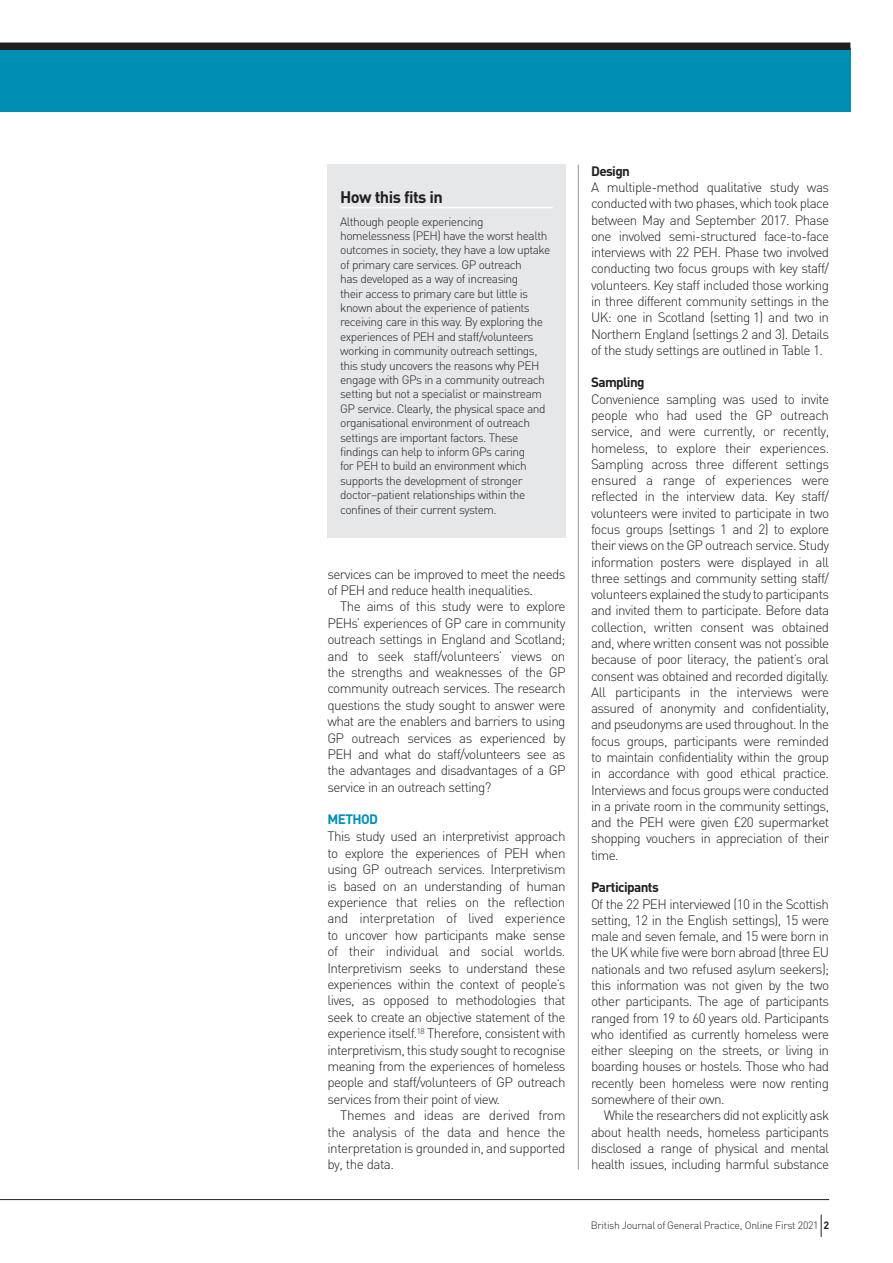
<style>
.page{position:relative;width:893px;height:1263px;background:#fff}
.page>*{position:absolute;margin:0;border:0;box-sizing:border-box;transform-origin:0 0}
.t1{font:700 16.5px "DIN";letter-spacing:-.035em;color:#231f20}
.t2{font:300 13.5px/16.4px "DIN";letter-spacing:-.045em;color:#231f20;text-align:justify}
.t3{font:700 13.5px "DIN";letter-spacing:-.045em;color:#231f20}
.t4{font:700 13.5px "DIN";letter-spacing:-.045em;color:#008fb3}
.t5{font:300 12px/14.4px "DIN";letter-spacing:-.04em;color:#231f20}
.t6{font:300 10.5px "DIN";letter-spacing:-.025em;color:#231f20}
.s1{font-weight:700}
</style>
<div class="page">
<div style="left:0;top:48px;width:850px;height:63px;background:#008fb3"></div>
<div style="left:0;top:43px;width:850px;height:7px;background:#231f20"></div>
<hr style="left:578px;top:165px;width:1px;height:1004px;background:#939598">
<hr style="left:0;top:1199px;width:829px;height:1px;background:#231f20">
<svg style="left:821px;top:1214px;width:1px;height:23px"></svg>
<div style="left:327px;top:165px;width:239px;height:373px;background:#e6e7e9"></div>
<hr style="left:340px;top:207px;width:213px;height:1px;background:#fff">
<p class="t1" style="left:340px;top:186px;width:104px">How this fits in</p>
<p class="t5" style="left:340px;top:214px;width:212px">Although people experiencing homelessness (PEH) have the worst health outcomes in society, they have a low uptake of primary care services. GP outreach<br>has developed as a way of increasing<br>their access to primary care but little is known about the experience of patients receiving care in this way. By exploring the experiences of PEH and staff/volunteers working in community outreach settings, this study uncovers the reasons why PEH engage with GPs in a community outreach setting but not a specialist or mainstream GP service. Clearly, the physical space and organisational environment of outreach settings are important factors. These findings can help to inform GPs caring<br>for PEH to build an environment which supports the development of stronger doctor–patient relationships within the confines of their current system.</p>
<p class="t2" style="left:327px;top:565px;width:240px">services can be improved to meet the needs of PEH and reduce health inequalities.</p>
<p class="t2" style="left:327px;top:598px;width:240px;text-indent:13px">The aims of this study were to explore PEHs’ experiences of GP care in community outreach settings in England and Scotland; and to seek staff/volunteers’ views on the strengths and weaknesses of the GP community outreach services. The research questions the study sought to answer were what are the enablers and barriers to using GP outreach services as experienced by PEH and what do staff/volunteers see as the advantages and disadvantages of a GP service in an outreach setting?</p>
<p class="t4" style="left:327px;top:810px;width:52px">METHOD</p>
<p class="t2" style="left:327px;top:828px;width:240px">This study used an interpretivist approach to explore the experiences of PEH when using GP outreach services. Interpretivism is based on an understanding of human experience that relies on the reflection and interpretation of lived experience to uncover how participants make sense of their individual and social worlds.<br>Interpretivism seeks to understand these experiences within the context of people’s lives, as opposed to methodologies that seek to create an objective statement of the experience itself.<sup>18</sup> Therefore, consistent with interpretivism, this study sought to recognise meaning from the experiences of homeless people and staff/volunteers of GP outreach services from their point of view.</p>
<p class="t2" style="left:327px;top:1107px;width:240px;text-indent:13px">Themes and ideas are derived from the analysis of the data and hence the interpretation is grounded in, and supported by, the data.</p>
<p class="t3" style="left:591px;top:162px;width:40px">Design</p>
<p class="t2" style="left:591px;top:179px;width:240px">A multiple-method qualitative study was conducted with two phases, which took place between May and September 2017. Phase one involved semi-structured face-to-face interviews with 22 PEH. Phase two involved conducting two focus groups with key staff/ volunteers. Key staff included those working in three different community settings in the UK: one in Scotland (setting 1) and two in Northern England (settings 2 and 3). Details of the study settings are outlined in Table 1.</p>
<p class="t3" style="left:591px;top:374px;width:55px">Sampling</p>
<p class="t2" style="left:591px;top:391px;width:240px">Convenience sampling was used to invite people who had used the GP outreach service, and were currently, or recently, homeless, to explore their experiences.<br>Sampling across three different settings ensured a range of experiences were reflected in the interview data. Key staff/ volunteers were invited to participate in two focus groups (settings 1 and 2) to explore their views on the GP outreach service. Study information posters were displayed in all three settings and community setting staff/ volunteers explained the study to participants and invited them to participate. Before data collection, written consent was obtained and, where written consent was not possible because of poor literacy, the patient’s oral consent was obtained and recorded digitally.<br>All participants in the interviews were assured of anonymity and confidentiality, and pseudonyms are used throughout. In the focus groups, participants were reminded to maintain confidentiality within the group in accordance with good ethical practice.<br>Interviews and focus groups were conducted in a private room in the community settings, and the PEH were given £20 supermarket shopping vouchers in appreciation of their time.</p>
<p class="t3" style="left:591px;top:878px;width:69px">Participants</p>
<p class="t2" style="left:591px;top:895px;width:240px">Of the 22 PEH interviewed (10 in the Scottish setting, 12 in the English settings), 15 were male and seven female, and 15 were born in the UK while five were born abroad (three EU nationals and two refused asylum seekers); this information was not given by the two other participants. The age of participants ranged from 19 to 60 years old. Participants who identified as currently homeless were either sleeping on the streets, or living in boarding houses or hostels. Those who had recently been homeless were now renting somewhere of their own.</p>
<p class="t2" style="left:591px;top:1107px;width:240px;text-indent:13px">While the researchers did not explicitly ask about health needs, homeless participants disclosed a range of physical and mental health issues, including harmful substance</p>
<p class="t6" style="left:591px;top:1219px;width:240px">British Journal of General Practice, Online First 2021 <span class="s1">2</span></p>
</div>
